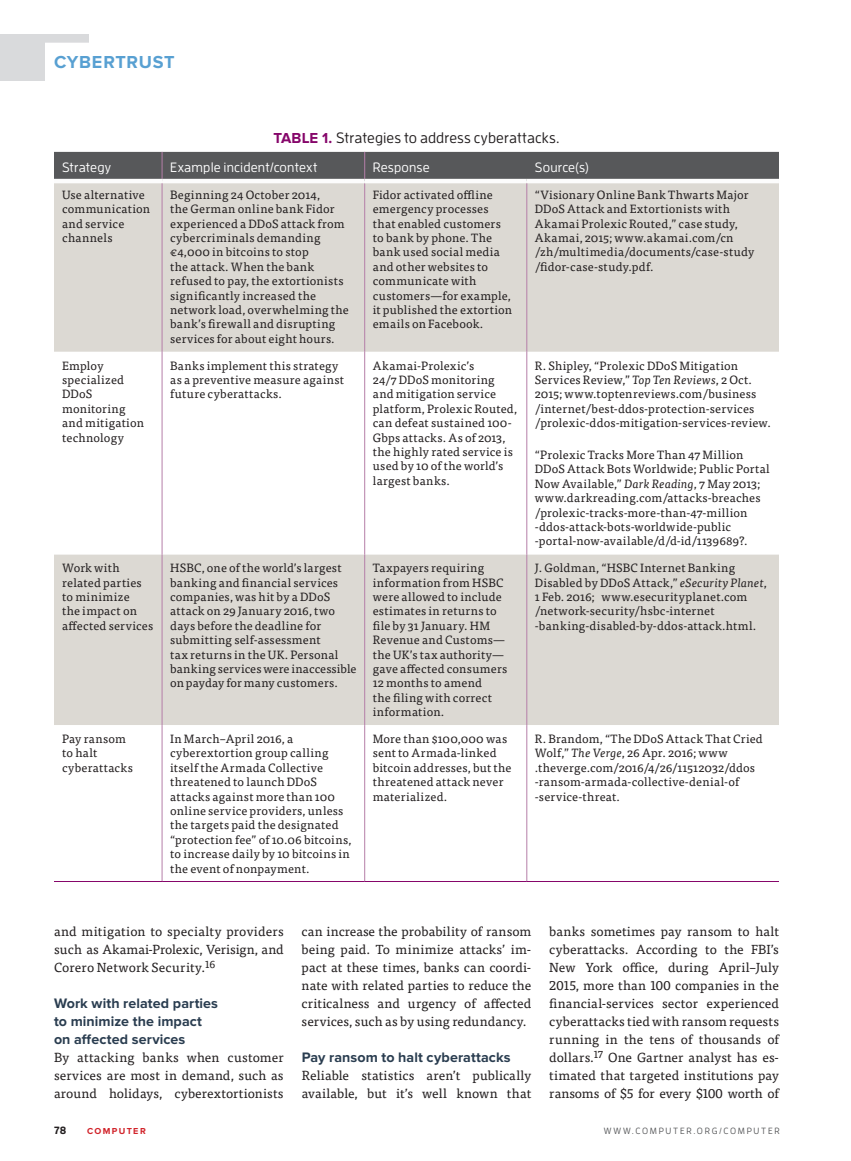
<style>
.page{position:relative;width:851px;height:1161px;background:#fff}
.page>*{position:absolute;margin:0;border:0;box-sizing:border-box;transform-origin:0 0}
.t1{font:700 18px "Proxima Nova";letter-spacing:.04em;color:#58a0d2}
.t2{font:500 15px "Enzo OT";letter-spacing:.005em;color:#231f20}
.t3{font:700 14.25px/18px "Proxima Nova";letter-spacing:.005em;color:#2a3d50}
.t4{font:500 13.5px "Enzo OT";letter-spacing:.01em;color:#fff}
.t5{font:13.2px/18px "Tisa Pro";letter-spacing:.005em;color:#231f20;text-align:justify}
.t6{font:12px/14.4px "Tisa Pro";letter-spacing:.02em;color:#231f20}
.t7{font:700 10.5px "Enzo OT";color:#231f20}
.t8{font:500 9px "Enzo OT";letter-spacing:.19em;color:#57585a}
.t9{font:700 9px "Proxima Nova";letter-spacing:.145em;color:#d1232a}
.s1{font-family:"Proxima Nova";font-weight:700;color:#86066a}
.s2{font-style:italic}
</style>
<div class="page">
<div style="left:0;top:34px;width:89px;height:47px;background:#d9dadc"></div>
<div style="left:45px;top:43px;width:138px;height:42px;background:#fff"></div>
<div style="left:54px;top:183px;width:724px;height:169px;background:#dcd9d3"></div>
<svg style="left:54px;top:352px;width:724px;height:529px"></svg>
<div style="left:54px;top:152px;width:724px;height:27px;background:#57585a"></div>
<hr style="left:162px;top:183px;width:1px;height:169px;background:#b57ea8">
<hr style="left:162px;top:352px;width:1px;height:202px;background:#b57ea8">
<hr style="left:162px;top:554px;width:1px;height:171px;background:#b57ea8">
<hr style="left:364px;top:352px;width:1px;height:202px;background:#b57ea8">
<hr style="left:526px;top:352px;width:1px;height:202px;background:#b57ea8">
<hr style="left:364px;top:183px;width:1px;height:169px;background:#b57ea8">
<hr style="left:526px;top:183px;width:1px;height:169px;background:#b57ea8">
<hr style="left:364px;top:554px;width:1px;height:171px;background:#b57ea8">
<hr style="left:526px;top:554px;width:1px;height:171px;background:#b57ea8">
<hr style="left:162px;top:725px;width:1px;height:156px;background:#b57ea8">
<hr style="left:364px;top:725px;width:1px;height:156px;background:#b57ea8">
<hr style="left:526px;top:725px;width:1px;height:156px;background:#b57ea8">
<hr style="left:54px;top:881px;width:108px;height:1px;background:#86066a">
<hr style="left:162px;top:881px;width:202px;height:1px;background:#86066a">
<hr style="left:364px;top:881px;width:162px;height:1px;background:#86066a">
<hr style="left:526px;top:881px;width:252px;height:1px;background:#86066a">
<h1 class="t1" style="left:54px;top:52px;width:122px">CYBERTRUST</h1>
<p class="t2" style="left:273px;top:129px;width:287px"><span class="s1">TABLE 1.</span> Strategies to address cyberattacks.</p>
<p class="t4" style="left:62px;top:159px;width:51px">Strategy</p>
<p class="t4" style="left:170px;top:159px;width:148px">Example incident/context</p>
<p class="t4" style="left:373px;top:159px;width:58px">Response</p>
<p class="t4" style="left:535px;top:159px;width:55px">Source(s)</p>
<p class="t6" style="left:62px;top:187px;width:89px">Use alternative communication and service channels</p>
<p class="t6" style="left:170px;top:187px;width:180px">Beginning 24 October 2014,<br>the German online bank Fidor experienced a DDoS attack from cybercriminals demanding €4,000 in bitcoins to stop<br>the attack. When the bank refused to pay, the extortionists significantly increased the network load, overwhelming the bank’s firewall and disrupting services for about eight hours.</p>
<p class="t6" style="left:373px;top:187px;width:141px">Fidor activated offline emergency processes that enabled customers to bank by phone. The bank used social media and other websites to communicate with customers—for example, it published the extortion emails on Facebook.</p>
<p class="t6" style="left:535px;top:187px;width:221px">“Visionary Online Bank Thwarts Major DDoS Attack and Extortionists with Akamai Prolexic Routed,” case study, Akamai, 2015; www.akamai.com/cn /zh/multimedia/documents/case-study /fidor-case-study.pdf.</p>
<p class="t6" style="left:62px;top:357px;width:83px">Employ specialized<br>DDoS monitoring and mitigation technology</p>
<p class="t6" style="left:170px;top:357px;width:175px">Banks implement this strategy as a preventive measure against future cyberattacks.</p>
<p class="t6" style="left:373px;top:357px;width:146px">Akamai-Prolexic’s<br>24/7 DDoS monitoring and mitigation service platform, Prolexic Routed, can defeat sustained 100-<br>Gbps attacks. As of 2013, the highly rated service is used by 10 of the world’s largest banks.</p>
<p class="t6" style="left:535px;top:357px;width:237px">R. Shipley, “Prolexic DDoS Mitigation Services Review,” <span class="s2">Top Ten Reviews</span>, 2 Oct.<br>2015; www.toptenreviews.com/business /internet/best-ddos-protection-services /prolexic-ddos-mitigation-services-review.</p>
<p class="t6" style="left:535px;top:447px;width:236px">“Prolexic Tracks More Than 47 Million DDoS Attack Bots Worldwide; Public Portal Now Available,” <span class="s2">Dark Reading</span>, 7 May 2013; www.darkreading.com/attacks-breaches /prolexic-tracks-more-than-47-million -ddos-attack-bots-worldwide-public -portal-now-available/d/d-id/1139689?.</p>
<p class="t6" style="left:62px;top:560px;width:93px">Work with related parties to minimize<br>the impact on affected services</p>
<p class="t6" style="left:170px;top:560px;width:188px">HSBC, one of the world’s largest banking and financial services companies, was hit by a DDoS attack on 29 January 2016, two days before the deadline for submitting self-assessment<br>tax returns in the UK. Personal banking services were inaccessible on payday for many customers.</p>
<p class="t6" style="left:373px;top:560px;width:136px">Taxpayers requiring information from HSBC were allowed to include estimates in returns to file by 31 January. HM<br>Revenue and Customs— the UK’s tax authority— gave affected consumers<br>12 months to amend<br>the filing with correct information.</p>
<p class="t6" style="left:535px;top:560px;width:233px">J. Goldman, “HSBC Internet Banking Disabled by DDoS Attack,” <span class="s2">eSecurity Planet</span>, 1 Feb. 2016; www.esecurityplanet.com /network-security/hsbc-internet -banking-disabled-by-ddos-attack.html.</p>
<p class="t6" style="left:62px;top:731px;width:72px">Pay ransom to halt cyberattacks</p>
<p class="t6" style="left:170px;top:731px;width:183px">In March–April 2016, a cyberextortion group calling itself the Armada Collective threatened to launch DDoS attacks against more than 100 online service providers, unless the targets paid the designated “protection fee” of 10.06 bitcoins, to increase daily by 10 bitcoins in the event of nonpayment.</p>
<p class="t6" style="left:373px;top:731px;width:140px">More than $100,000 was sent to Armada-linked bitcoin addresses, but the threatened attack never materialized.</p>
<p class="t6" style="left:535px;top:731px;width:229px">R. Brandom, “The DDoS Attack That Cried Wolf,” <span class="s2">The Verge</span>, 26 Apr. 2016; www .theverge.com/2016/4/26/11512032/ddos -ransom-armada-collective-denial-of -service-threat.</p>
<p class="t5" style="left:54px;top:922px;width:231px">and mitigation to specialty providers such as Akamai-Prolexic, Verisign, and Corero Network Security.<sup>16</sup></p>
<p class="t3" style="left:54px;top:995px;width:165px">Work with related parties to minimize the impact on affected services</p>
<p class="t5" style="left:54px;top:1048px;width:231px">By attacking banks when customer services are most in demand, such as around holidays, cyberextortionists</p>
<p class="t5" style="left:301px;top:922px;width:231px">can increase the probability of ransom being paid. To minimize attacks’ im&shy;pact at these times, banks can coordi&shy;nate with related parties to reduce the criticalness and urgency of affected services, such as by using redundancy.</p>
<p class="t3" style="left:301px;top:1049px;width:210px">Pay ransom to halt cyberattacks</p>
<p class="t5" style="left:301px;top:1066px;width:231px">Reliable statistics aren’t publically available, but it’s well known that</p>
<p class="t5" style="left:549px;top:922px;width:231px">banks sometimes pay ransom to halt cyberattacks. According to the FBI’s New York office, during April–July 2015, more than 100 companies in the financial-services sector experienced cyberattacks tied with ransom requests running in the tens of thousands of dollars.<sup>17</sup> One Gartner analyst has es&shy;timated that targeted institutions pay ransoms of $5 for every $100 worth of</p>
<p class="t7" style="left:54px;top:1124px;width:14px">78</p>
<p class="t9" style="left:87px;top:1126px;width:60px">COMPUTER</p>
<p class="t8" style="left:603px;top:1126px;width:177px">WWW.COMPUTER.ORG/COMPUTER</p>
</div>
